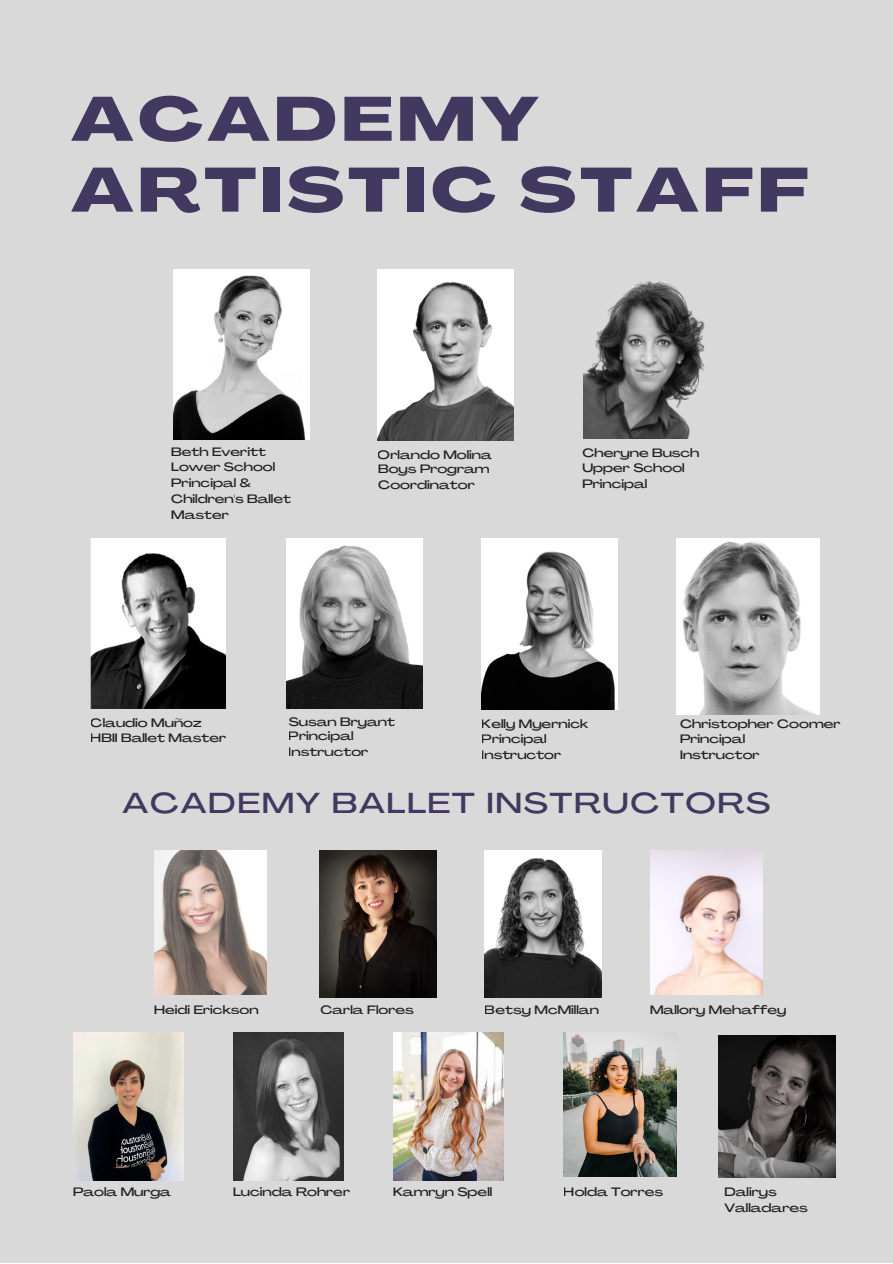
<style>
.page{position:relative;width:893px;height:1264px;background:#fff}
.page>*{position:absolute;margin:0;border:0;box-sizing:border-box;transform-origin:0 0}
.t1{font:800 61.5px/70.8px "Agrandir Grand";letter-spacing:.07em;color:#41395f}
.t2{font:500 28.5px "Agrandir Grand";letter-spacing:.07em;color:#41395f}
.t3{font:500 12px/16px "Agrandir Grand";color:#000}
</style>
<div class="page">
<div style="left:0;top:0;width:892px;height:1262px;background:#d9d9d9"></div>
<img style="left:91px;top:538px;width:135px;height:170px">
<img style="left:584px;top:281px;width:121px;height:157px">
<img style="left:287px;top:538px;width:136px;height:170px">
<img style="left:174px;top:269px;width:136px;height:170px">
<img style="left:378px;top:269px;width:136px;height:171px">
<img style="left:481px;top:538px;width:136px;height:171px">
<img style="left:676px;top:538px;width:143px;height:176px">
<img style="left:485px;top:850px;width:117px;height:147px">
<img style="left:233px;top:1032px;width:110px;height:148px">
<img style="left:319px;top:850px;width:117px;height:147px">
<img style="left:154px;top:850px;width:113px;height:144px">
<img style="left:73px;top:1032px;width:110px;height:148px">
<img style="left:393px;top:1032px;width:110px;height:148px">
<img style="left:650px;top:850px;width:112px;height:144px">
<img style="left:564px;top:1032px;width:112px;height:144px">
<img style="left:718px;top:1035px;width:117px;height:142px">
<p class="t1" style="left:71px;top:90px;width:738px">ACADEMY<br>ARTISTIC STAFF</p>
<p class="t3" style="left:171px;top:444px;width:96px">Beth Everitt</p>
<p class="t3" style="left:171px;top:459px;width:121px">Lower School<br>Principal &amp;<br>Children's Ballet<br>Master</p>
<p class="t3" style="left:378px;top:448px;width:116px">Orlando Molina</p>
<p class="t3" style="left:378px;top:462px;width:113px">Boys Program<br>Coordinator</p>
<p class="t3" style="left:582px;top:445px;width:119px">Cheryne Busch</p>
<p class="t3" style="left:582px;top:461px;width:104px">Upper School<br>Principal</p>
<p class="t3" style="left:91px;top:716px;width:112px">Claudio Muñoz</p>
<p class="t3" style="left:91px;top:731px;width:137px">HBII Ballet Master</p>
<p class="t3" style="left:289px;top:715px;width:108px">Susan Bryant</p>
<p class="t3" style="left:289px;top:728px;width:81px">Principal<br>Instructor</p>
<p class="t3" style="left:481px;top:716px;width:108px">Kelly Myernick</p>
<p class="t3" style="left:481px;top:732px;width:81px">Principal<br>Instructor</p>
<p class="t3" style="left:680px;top:716px;width:162px">Christopher Coomer</p>
<p class="t3" style="left:680px;top:732px;width:81px">Principal<br>Instructor</p>
<p class="t2" style="left:122px;top:791px;width:649px">ACADEMY BALLET INSTRUCTORS</p>
<p class="t3" style="left:154px;top:1002px;width:106px">Heidi Erickson</p>
<p class="t3" style="left:320px;top:1002px;width:95px">Carla Flores</p>
<p class="t3" style="left:485px;top:1002px;width:115px">Betsy McMillan</p>
<p class="t3" style="left:650px;top:1002px;width:138px">Mallory Mehaffey</p>
<p class="t3" style="left:233px;top:1185px;width:118px">Lucinda Rohrer</p>
<p class="t3" style="left:73px;top:1185px;width:100px">Paola Murga</p>
<p class="t3" style="left:393px;top:1185px;width:101px">Kamryn Spell</p>
<p class="t3" style="left:564px;top:1185px;width:101px">Holda Torres</p>
<p class="t3" style="left:724px;top:1185px;width:85px">Dalirys<br>Valladares</p>
</div>
